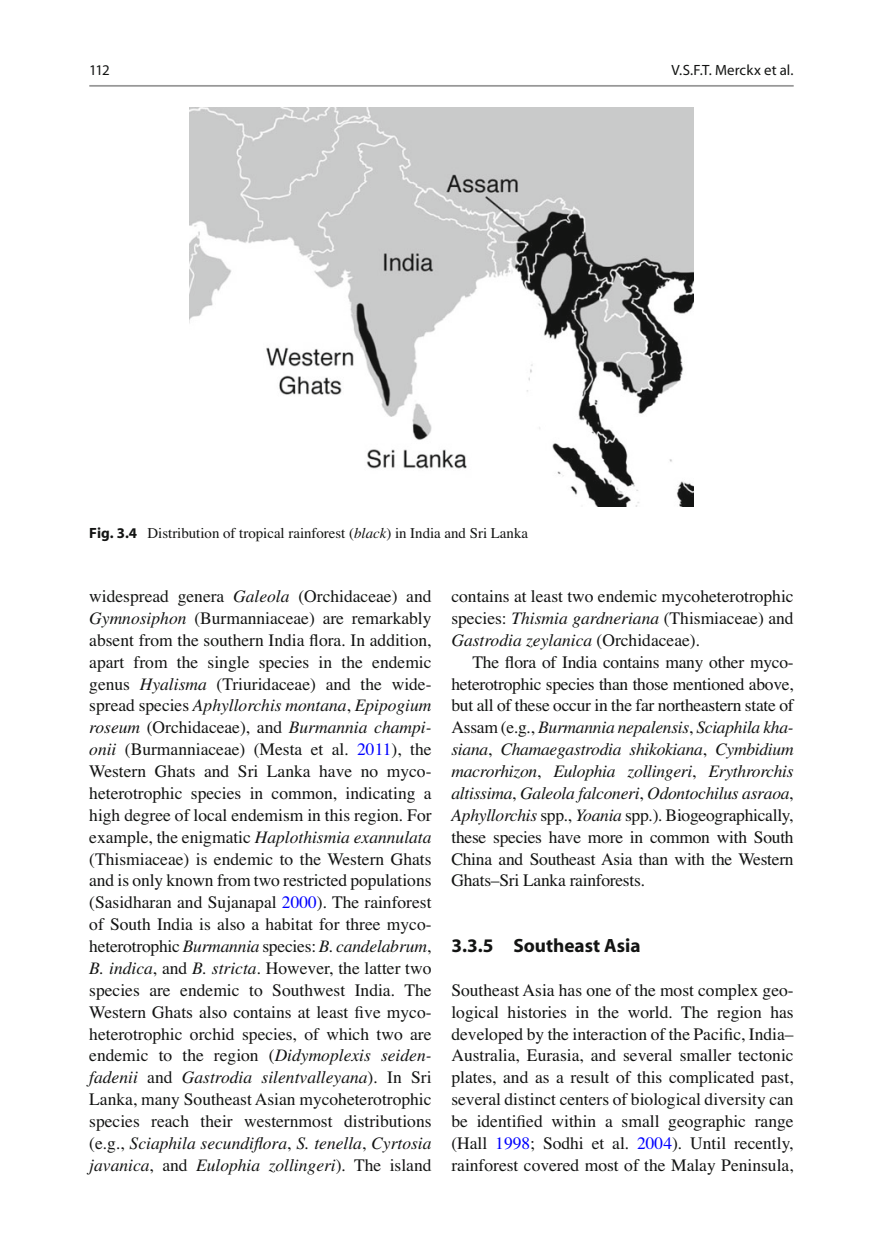
<style>
.page{position:relative;width:883px;height:1260px;background:#fff}
.page>*{position:absolute;margin:0;border:0;box-sizing:border-box;transform-origin:0 0}
.t1{font:700 19.25px "Myriad";color:#131413}
.t2{font:17.5px/21.9px "Times";color:#131413;text-align:justify}
.t3{font:14.88px "Times";color:#131413}
.t4{font:14.88px "Myriad";color:#131413}
.s1{font-family:"Myriad";font-weight:700}
.s2{font-style:italic}
.s3{color:#00f}
</style>
<div class="page">
<hr style="left:89px;top:85px;width:705px;height:2px;background:#989898">
<img style="left:189px;top:107px;width:505px;height:399px">
<p class="t4" style="left:89px;top:64px;width:22px">112</p>
<p class="t4" style="left:672px;top:64px;width:124px">V.S.F.T. Merckx et al.</p>
<p class="t3" style="left:89px;top:528px;width:440px"><span class="s1">Fig. 3.4</span> Distribution of tropical rainforest ( <span class="s2">black</span> ) in India and Sri Lanka</p>
<p class="t2" style="left:89px;top:587px;width:344px">widespread genera <span class="s2">Galeola</span> (Orchidaceae) and <span class="s2">Gymnosiphon</span> (Burmanniaceae) are remarkably absent from the southern India fl ora. In addition, apart from the single species in the endemic genus <span class="s2">Hyalisma</span> (Triuridaceae) and the wide&shy;spread species <span class="s2">Aphyllorchis montana</span> , <span class="s2">Epipogium roseum</span> (Orchidaceae), and <span class="s2">Burmannia champi&shy;onii</span> (Burmanniaceae) (Mesta et al. <span class="s3">2011</span> ) , the Western Ghats and Sri Lanka have no myco&shy;heterotrophic species in common, indicating a high degree of local endemism in this region. For example, the enigmatic <span class="s2">Haplothismia exannulata </span>(Thismiaceae) is endemic to the Western Ghats and is only known from two restricted populations (Sasidharan and Sujanapal <span class="s3">2000</span> ) . The rainforest of South India is also a habitat for three myco&shy;heterotrophic <span class="s2">Burmannia</span> species: <span class="s2">B. candelabrum</span> , <span class="s2">B. indica</span> , and <span class="s2">B. stricta</span> . However, the latter two species are endemic to Southwest India. The Western Ghats also contains at least fi ve myco&shy;heterotrophic orchid species, of which two are endemic to the region ( <span class="s2">Didymoplexis seiden&shy;fadenii</span> and <span class="s2">Gastrodia silentvalleyana</span> ). In Sri Lanka, many Southeast Asian mycoheterotrophic species reach their westernmost distributions (e.g., <span class="s2">Sciaphila secundi fl ora</span> , <span class="s2">S. tenella</span> , <span class="s2">Cyrtosia javanica</span> , and <span class="s2">Eulophia zollingeri</span> ). The island</p>
<p class="t2" style="left:451px;top:587px;width:344px">contains at least two endemic mycoheterotrophic species: <span class="s2">Thismia gardneriana</span> (Thismiaceae) and <span class="s2">Gastrodia zeylanica</span> (Orchidaceae).</p>
<p class="t2" style="left:451px;top:653px;width:344px;text-indent:21px">The fl ora of India contains many other myco&shy;heterotrophic species than those mentioned above, but all of these occur in the far northeastern state of Assam (e.g., <span class="s2">Burmannia nepalensis</span> , <span class="s2">Sciaphila kha&shy;siana</span> , <span class="s2">Chamaegastrodia shikokiana</span> , <span class="s2">Cymbidium macrorhizon</span> , <span class="s2">Eulophia zollingeri</span> , <span class="s2">Erythrorchis altissima</span> , <span class="s2">Galeola falconeri</span> , <span class="s2">Odontochilus asraoa</span> , <span class="s2">Aphyllorchis</span> spp., <span class="s2">Yoania</span> spp.). Biogeographically, these species have more in common with South China and Southeast Asia than with the Western Ghats–Sri Lanka rainforests.</p>
<p class="t1" style="left:451px;top:938px;width:191px">3.3.5 Southeast Asia</p>
<p class="t2" style="left:451px;top:981px;width:344px">Southeast Asia has one of the most complex geo&shy;logical histories in the world. The region has developed by the interaction of the Paci fi c, India– Australia, Eurasia, and several smaller tectonic plates, and as a result of this complicated past, several distinct centers of biological diversity can be identi fi ed within a small geographic range (Hall <span class="s3">1998</span> ; Sodhi et al. <span class="s3">2004</span> ) . Until recently, rainforest covered most of the Malay Peninsula,</p>
</div>
